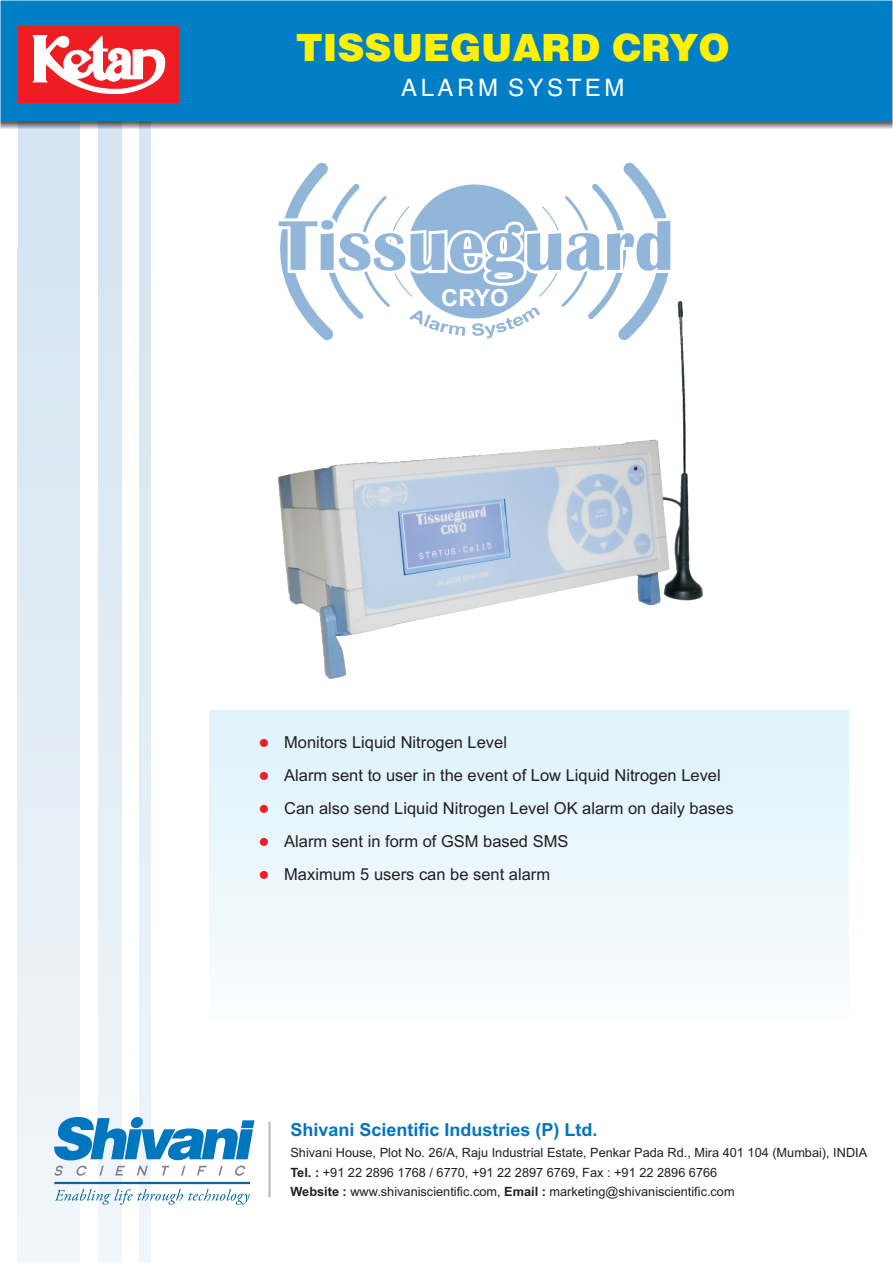
<style>
.page{position:relative;width:893px;height:1263px;background:#fff}
.page>*{position:absolute;margin:0;border:0;box-sizing:border-box;transform-origin:0 0}
.t1{font:37.5px "Switzerland Black Plain";color:#fff101}
.t2{font:24px "Switzerland Plain";letter-spacing:.145em;color:#fff}
.t3{font:700 23.55px "Arial";color:#fff}
.t4{font:700 18px "Arial";color:#0076be}
.t5{font:16.5px/33.2px "Arial";color:#231f20}
.t6{font:14.1px "Wingdings";color:#ee1d23}
.t7{font:12.75px/19.5px "Arial";color:#231f20}
.s1{font-weight:700}
</style>
<div class="page">
<div style="left:18px;top:34px;width:62px;height:1229px;background:linear-gradient(to bottom,#d1e2ef,#f1f6fa)"></div>
<svg style="left:98px;top:128px;width:24px;height:1133px;background:#e1ebf4"></svg>
<svg style="left:139px;top:128px;width:11px;height:1133px;background:#e1ebf4"></svg>
<div style="left:0;top:1px;width:893px;height:127px;background:#231f20;opacity:.74"></div>
<div style="left:0;top:0;width:893px;height:121px;background:#007fc6"></div>
<svg style="left:54px;top:1116px;width:200px;height:60px"></svg>
<svg style="left:55px;top:1189px;width:195px;height:15px"></svg>
<hr style="left:54px;top:1182px;width:196px;height:2px;background:#0067a6">
<hr style="left:268px;top:1122px;width:3px;height:74px;background:#bcbdc0">
<div style="left:19px;top:26px;width:160px;height:77px;background:#ee1d23"></div>
<svg style="left:33px;top:35px;width:132px;height:59px"></svg>
<div style="left:72px;top:55px;width:9px;height:9px;background:#ee1d23;border:1px solid #ee1d23;border-radius:50%"></div>
<svg style="left:278px;top:162px;width:402px;height:140px"></svg>
<img style="left:279px;top:302px;width:424px;height:377px">
<div style="left:209px;top:711px;width:640px;height:309px;background:linear-gradient(to bottom,#ddf3fc,#fafdfe)"></div>
<h1 class="t1" style="left:296px;top:34px;width:435px">TISSUEGUARD CRYO</h1>
<h2 class="t2" style="left:401px;top:78px;width:225px">ALARM SYSTEM</h2>
<h3 class="t3" style="left:441px;top:289px;width:69px">CRYO</h3>
<p class="t6" style="left:259px;top:737px;width:64px">●</p>
<p class="t6" style="left:259px;top:770px;width:64px">●</p>
<p class="t6" style="left:259px;top:803px;width:64px">●</p>
<p class="t6" style="left:259px;top:836px;width:64px">●</p>
<p class="t6" style="left:259px;top:869px;width:64px">●</p>
<p class="t5" style="left:284px;top:727px;width:451px">Monitors Liquid Nitrogen Level<br>Alarm sent to user in the event of Low Liquid Nitrogen Level Can also send Liquid Nitrogen Level OK alarm on daily bases Alarm sent in form of GSM based SMS<br>Maximum 5 users can be sent alarm</p>
<h3 class="t4" style="left:290px;top:1123px;width:309px">Shivani Scientific Industries (P) Ltd.</h3>
<p class="t7" style="left:290px;top:1144px;width:578px">Shivani House, Plot No. 26/A, Raju Industrial Estate, Penkar Pada Rd., Mira 401 104 (Mumbai), INDIA<br><span class="s1">Tel. :</span> +91 22 2896 1768 / 6770, +91 22 2897 6769, Fax : +91 22 2896 6766<br><span class="s1">Website :</span> www.shivaniscientific.com, <span class="s1">Email :</span> marketing@shivaniscientific.com</p>
</div>
